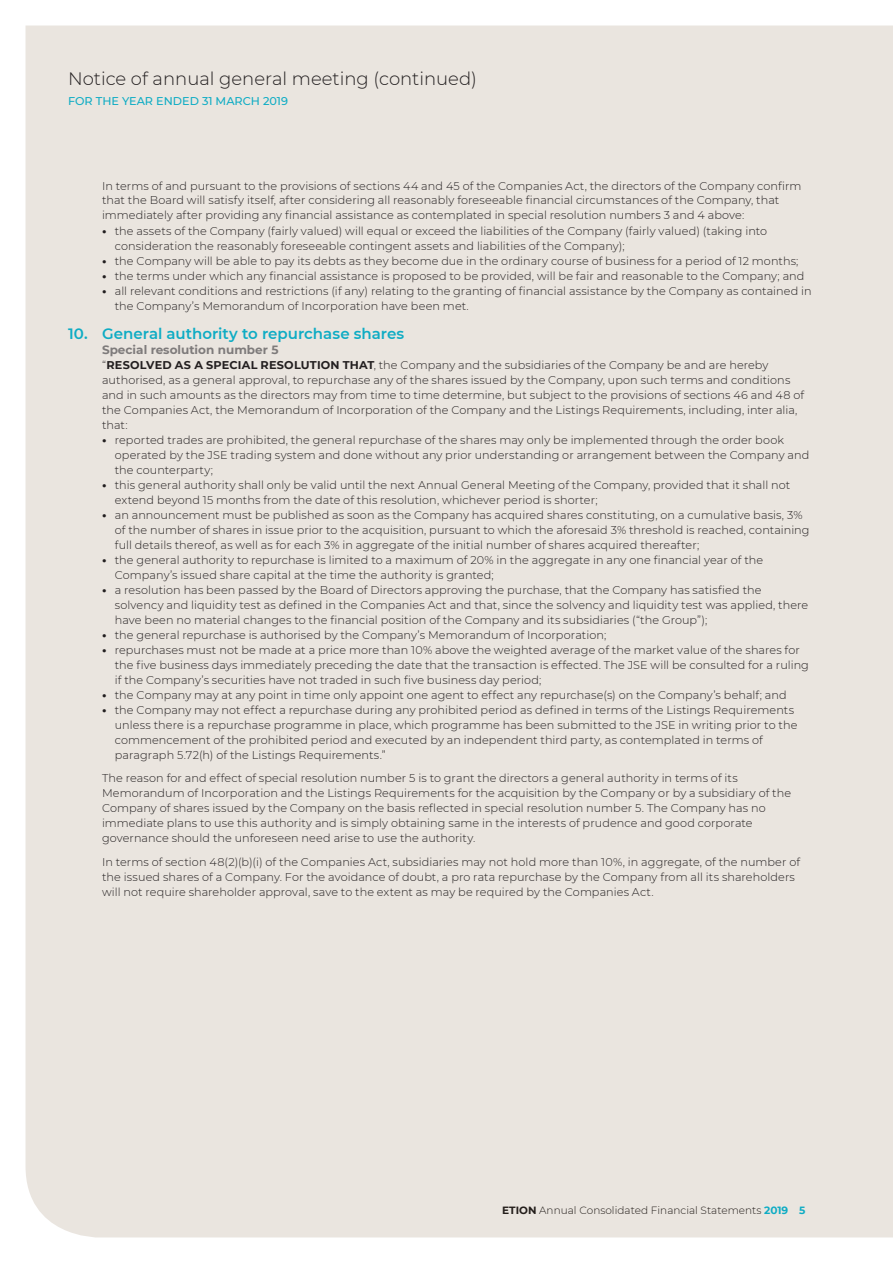
<style>
.page{position:relative;width:893px;height:1263px;background:#fff}
.page>*{position:absolute;margin:0;border:0;box-sizing:border-box;transform-origin:0 0}
.main_heading_continu{font:300 18px "Montserrat";color:#231f20}
.tab__heading_1__el{font:600 15px "Montserrat";color:#0eacc4}
.tab__heading_2__el{font:700 12px "Montserrat";color:#7e7b7b}
.tab__bullets__el{font:300 11.25px/15px "Montserrat";letter-spacing:.005em;color:#231f20}
.tab__body_copy__el{font:300 11.25px/15px "Montserrat";letter-spacing:.005em;color:#231f20}
.tab__body_copy__no_a{font:300 11.25px/15px "Montserrat";letter-spacing:.005em;color:#231f20}
.for_the_year_ended{font:500 11.25px "Montserrat";color:#0eacc4}
.t1{font:300 10.5px "Montserrat";color:#241e1b}
.s1{font-family:"Univers LT Std";font-size:9px}
.s2{font-weight:700}
.s3{font-weight:700;color:#0eacc4}
</style>
<div class="page">
<div style="left:26px;top:26px;width:867px;height:1211px;background:#eae5df"></div>
<p class="main_heading_continu" style="left:68px;top:67px;width:410px">Notice of annual general meeting (continued)</p>
<p class="for_the_year_ended" style="left:68px;top:93px;width:222px">FOR THE YEAR ENDED 31 MARCH 2019</p>
<p class="tab__body_copy__no_a" style="left:102px;top:178px;width:701px">In terms of and pursuant to the provisions of sections 44 and 45 of the Companies Act, the directors of the Company confirm that the Board will satisfy itself, after considering all reasonably foreseeable financial circumstances of the Company, that immediately after providing any financial assistance as contemplated in special resolution numbers 3 and 4 above:</p>
<p class="tab__bullets__el" style="left:115px;top:223px;width:654px;text-indent:-13px"><span class="s1">•</span> the assets of the Company (fairly valued) will equal or exceed the liabilities of the Company (fairly valued) (taking into consideration the reasonably foreseeable contingent assets and liabilities of the Company);</p>
<p class="tab__bullets__el" style="left:102px;top:253px;width:698px"><span class="s1">•</span> the Company will be able to pay its debts as they become due in the ordinary course of business for a period of 12 months;</p>
<p class="tab__bullets__el" style="left:102px;top:268px;width:704px"><span class="s1">•</span> the terms under which any financial assistance is proposed to be provided, will be fair and reasonable to the Company; and</p>
<p class="tab__bullets__el" style="left:115px;top:283px;width:698px;text-indent:-13px"><span class="s1">•</span> all relevant conditions and restrictions (if any) relating to the granting of financial assistance by the Company as contained in the Company’s Memorandum of Incorporation have been met.</p>
<p class="tab__heading_1__el" style="left:68px;top:323px;width:338px">10. General authority to repurchase shares</p>
<p class="tab__heading_2__el" style="left:102px;top:341px;width:178px">Special resolution number 5</p>
<p class="tab__body_copy__el" style="left:102px;top:357px;width:703px">“<span class="s2">RESOLVED AS A SPECIAL RESOLUTION THAT</span>, the Company and the subsidiaries of the Company be and are hereby authorised, as a general approval, to repurchase any of the shares issued by the Company, upon such terms and conditions and in such amounts as the directors may from time to time determine, but subject to the provisions of sections 46 and 48 of the Companies Act, the Memorandum of Incorporation of the Company and the Listings Requirements, including, inter alia, that:</p>
<p class="tab__bullets__el" style="left:115px;top:432px;width:696px;text-indent:-13px"><span class="s1">•</span> reported trades are prohibited, the general repurchase of the shares may only be implemented through the order book operated by the JSE trading system and done without any prior understanding or arrangement between the Company and the counterparty;</p>
<p class="tab__bullets__el" style="left:115px;top:477px;width:677px;text-indent:-13px"><span class="s1">•</span> this general authority shall only be valid until the next Annual General Meeting of the Company, provided that it shall not extend beyond 15 months from the date of this resolution, whichever period is shorter;</p>
<p class="tab__bullets__el" style="left:115px;top:507px;width:696px;text-indent:-13px"><span class="s1">•</span> an announcement must be published as soon as the Company has acquired shares constituting, on a cumulative basis, 3% of the number of shares in issue prior to the acquisition, pursuant to which the aforesaid 3% threshold is reached, containing full details thereof, as well as for each 3% in aggregate of the initial number of shares acquired thereafter;</p>
<p class="tab__bullets__el" style="left:115px;top:552px;width:650px;text-indent:-13px"><span class="s1">•</span> the general authority to repurchase is limited to a maximum of 20% in the aggregate in any one financial year of the<br>Company’s issued share capital at the time the authority is granted;</p>
<p class="tab__bullets__el" style="left:115px;top:582px;width:695px;text-indent:-13px"><span class="s1">•</span> a resolution has been passed by the Board of Directors approving the purchase, that the Company has satisfied the solvency and liquidity test as defined in the Companies Act and that, since the solvency and liquidity test was applied, there have been no material changes to the financial position of the Company and its subsidiaries (“the Group”);</p>
<p class="tab__bullets__el" style="left:102px;top:627px;width:506px"><span class="s1">•</span> the general repurchase is authorised by the Company’s Memorandum of Incorporation;</p>
<p class="tab__bullets__el" style="left:115px;top:642px;width:696px;text-indent:-13px"><span class="s1">•</span> repurchases must not be made at a price more than 10% above the weighted average of the market value of the shares for the five business days immediately preceding the date that the transaction is effected. The JSE will be consulted for a ruling if the Company’s securities have not traded in such five business day period;</p>
<p class="tab__bullets__el" style="left:102px;top:687px;width:686px"><span class="s1">•</span> the Company may at any point in time only appoint one agent to effect any repurchase(s) on the Company’s behalf; and</p>
<p class="tab__bullets__el" style="left:115px;top:702px;width:684px;text-indent:-13px"><span class="s1">•</span> the Company may not effect a repurchase during any prohibited period as defined in terms of the Listings Requirements unless there is a repurchase programme in place, which programme has been submitted to the JSE in writing prior to the commencement of the prohibited period and executed by an independent third party, as contemplated in terms of paragraph 5.72(h) of the Listings Requirements.”</p>
<p class="tab__body_copy__el" style="left:102px;top:770px;width:691px">The reason for and effect of special resolution number 5 is to grant the directors a general authority in terms of its Memorandum of Incorporation and the Listings Requirements for the acquisition by the Company or by a subsidiary of the Company of shares issued by the Company on the basis reflected in special resolution number 5. The Company has no immediate plans to use this authority and is simply obtaining same in the interests of prudence and good corporate governance should the unforeseen need arise to use the authority.</p>
<p class="tab__body_copy__el" style="left:102px;top:854px;width:700px">In terms of section 48(2)(b)(i) of the Companies Act, subsidiaries may not hold more than 10%, in aggregate, of the number of the issued shares of a Company. For the avoidance of doubt, a pro rata repurchase by the Company from all its shareholders will not require shareholder approval, save to the extent as may be required by the Companies Act.</p>
<p class="t1" style="left:502px;top:1203px;width:305px"><span class="s2">ETION</span> Annual Consolidated Financial Statements <span class="s3">2019 5</span></p>
</div>
